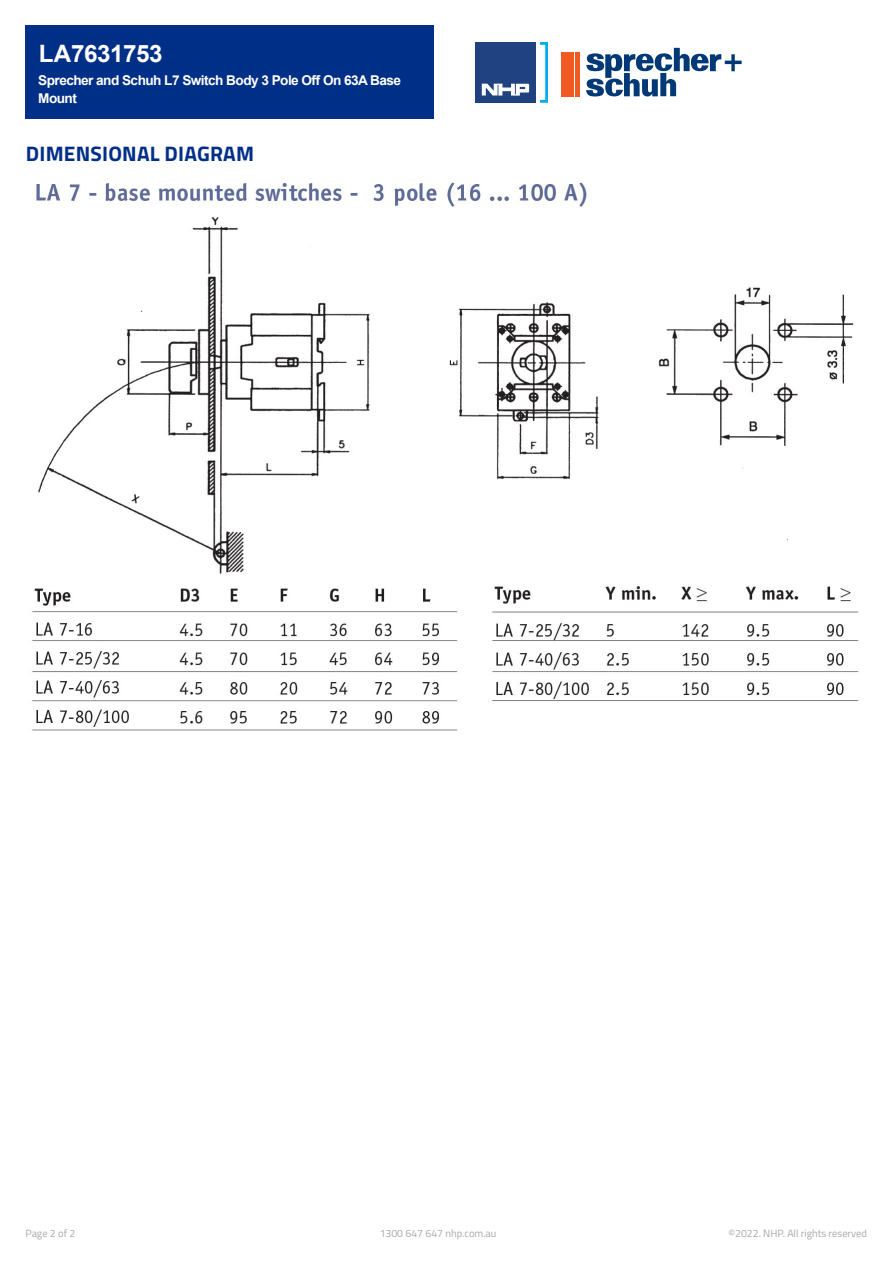
<style>
.page{position:relative;width:893px;height:1263px;background:#fff}
.page>*{position:absolute;margin:0;border:0;box-sizing:border-box;transform-origin:0 0}
.Item_Number{font:700 24px "Arial";letter-spacing:-.02em;color:#fff}
.t1{font:700 21px "Titillium";letter-spacing:.01em;color:#002f87}
.Display_Name{font:700 13.5px/18px "Arial";letter-spacing:-.04em;color:#fff}
.t2{font:10.5px "Titillium";color:#a7a9ac}
</style>
<div class="page">
<div style="left:26px;top:26px;width:408px;height:93px;background:#002f87"></div>
<img style="left:32px;top:182px;width:827px;height:549px">
<div style="left:475px;top:42px;width:61px;height:61px;background:#204280"></div>
<svg style="left:482px;top:84px;width:47px;height:12px"></svg>
<svg style="left:540px;top:42px;width:8px;height:61px"></svg>
<svg style="left:586px;top:48px;width:156px;height:49px"></svg>
<div style="left:561px;top:52px;width:13px;height:45px;background:#f15a22"></div>
<hr style="left:576px;top:52px;width:4px;height:45px;background:#f15a22">
<p class="Item_Number" style="left:39px;top:37px;width:126px">LA7631753</p>
<p class="Display_Name" style="left:38px;top:71px;width:364px">Sprecher and Schuh L7 Switch Body 3 Pole Off On 63A Base<br>Mount</p>
<h2 class="t1" style="left:26px;top:137px;width:230px">DIMENSIONAL DIAGRAM</h2>
<p class="t2" style="left:26px;top:1226px;width:51px">Page 2 of 2</p>
<p class="t2" style="left:380px;top:1226px;width:118px">1300 647 647 nhp.com.au</p>
<p class="t2" style="left:728px;top:1226px;width:140px">©2022. NHP. All rights reserved</p>
</div>
